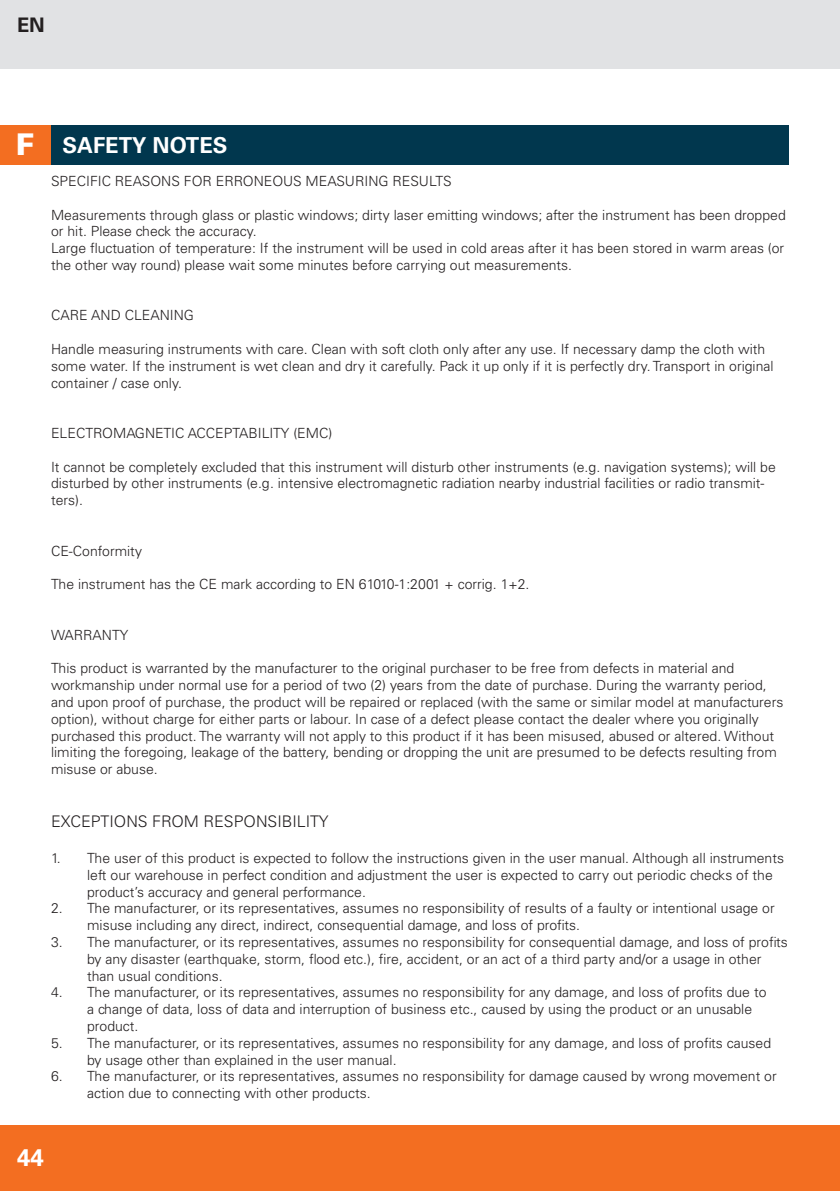
<style>
.page{position:relative;width:840px;height:1191px;background:#fff}
.page>*{position:absolute;margin:0;border:0;box-sizing:border-box;transform-origin:0 0}
.t1{font:700 24px "Univers LT Std";color:#fff}
.t2{font:700 22px "Univers LT Std";color:#fff}
.t3{font:700 20px "Univers LT Std";color:#231f20}
.t4{font:300 16px "Univers LT Std";color:#231f20}
.t5{font:300 14px/16.8px "Univers LT Std";color:#231f20}
.s1{font-weight:900;font-size:30px}
</style>
<div class="page">
<div style="left:0;top:1125px;width:839px;height:66px;background:#f36e21"></div>
<div style="left:0;top:0;width:839px;height:68px;background:#e1e2e4"></div>
<div style="left:0;top:125px;width:51px;height:39px;background:#f36e21"></div>
<div style="left:51px;top:125px;width:737px;height:39px;background:#01374e"></div>
<h3 class="t3" style="left:17px;top:13px;width:29px">EN</h3>
<h2 class="t2" style="left:16px;top:132px;width:213px"><span class="s1">F</span> SAFETY NOTES</h2>
<p class="t5" style="left:51px;top:173px;width:402px">SPECIFIC REASONS FOR ERRONEOUS MEASURING RESULTS</p>
<p class="t5" style="left:51px;top:206px;width:735px">Measurements through glass or plastic windows; dirty laser emitting windows; after the instrument has been dropped or hit. Please check the accuracy.<br>Large fluctuation of temperature: If the instrument will be used in cold areas after it has been stored in warm areas (or the other way round) please wait some minutes before carrying out measurements.</p>
<p class="t5" style="left:51px;top:307px;width:144px">CARE AND CLEANING</p>
<p class="t5" style="left:51px;top:341px;width:723px">Handle measuring instruments with care. Clean with soft cloth only after any use. If necessary damp the cloth with some water. If the instrument is wet clean and dry it carefully. Pack it up only if it is perfectly dry. Transport in original container / case only.</p>
<p class="t5" style="left:51px;top:425px;width:282px">ELECTROMAGNETIC ACCEPTABILITY (EMC)</p>
<p class="t5" style="left:51px;top:458px;width:725px">It cannot be completely excluded that this instrument will disturb other instruments (e.g. navigation systems); will be disturbed by other instruments (e.g. intensive electromagnetic radiation nearby industrial facilities or radio transmit&shy;ters).</p>
<p class="t5" style="left:51px;top:542px;width:93px">CE-Conformity</p>
<p class="t5" style="left:51px;top:576px;width:479px">The instrument has the CE mark according to EN 61010-1:2001 + corrig. 1+2.</p>
<p class="t5" style="left:51px;top:626px;width:79px">WARRANTY</p>
<p class="t5" style="left:51px;top:660px;width:733px">This product is warranted by the manufacturer to the original purchaser to be free from defects in material and workmanship under normal use for a period of two (2) years from the date of purchase. During the warranty period, and upon proof of purchase, the product will be repaired or replaced (with the same or similar model at manufacturers option), without charge for either parts or labour. In case of a defect please contact the dealer where you originally purchased this product. The warranty will not apply to this product if it has been misused, abused or altered. Without limiting the foregoing, leakage of the battery, bending or dropping the unit are presumed to be defects resulting from misuse or abuse.</p>
<p class="t4" style="left:51px;top:811px;width:279px">EXCEPTIONS FROM RESPONSIBILITY</p>
<p class="t5" style="left:87px;top:849px;width:698px;text-indent:-36px">1. The user of this product is expected to follow the instructions given in the user manual. Although all instruments left our warehouse in perfect condition and adjustment the user is expected to carry out periodic checks of the product’s accuracy and general performance.</p>
<p class="t5" style="left:87px;top:900px;width:688px;text-indent:-36px">2. The manufacturer, or its representatives, assumes no responsibility of results of a faulty or intentional usage or misuse including any direct, indirect, consequential damage, and loss of profits.</p>
<p class="t5" style="left:87px;top:933px;width:701px;text-indent:-36px">3. The manufacturer, or its representatives, assumes no responsibility for consequential damage, and loss of profits by any disaster (earthquake, storm, flood etc.), fire, accident, or an act of a third party and/or a usage in other than usual conditions.</p>
<p class="t5" style="left:87px;top:984px;width:680px;text-indent:-36px">4. The manufacturer, or its representatives, assumes no responsibility for any damage, and loss of profits due to a change of data, loss of data and interruption of business etc., caused by using the product or an unusable product.</p>
<p class="t5" style="left:87px;top:1034px;width:685px;text-indent:-36px">5. The manufacturer, or its representatives, assumes no responsibility for any damage, and loss of profits caused by usage other than explained in the user manual.</p>
<p class="t5" style="left:87px;top:1068px;width:690px;text-indent:-36px">6. The manufacturer, or its representatives, assumes no responsibility for damage caused by wrong movement or action due to connecting with other products.</p>
<h1 class="t1" style="left:17px;top:1143px;width:28px">44</h1>
</div>
